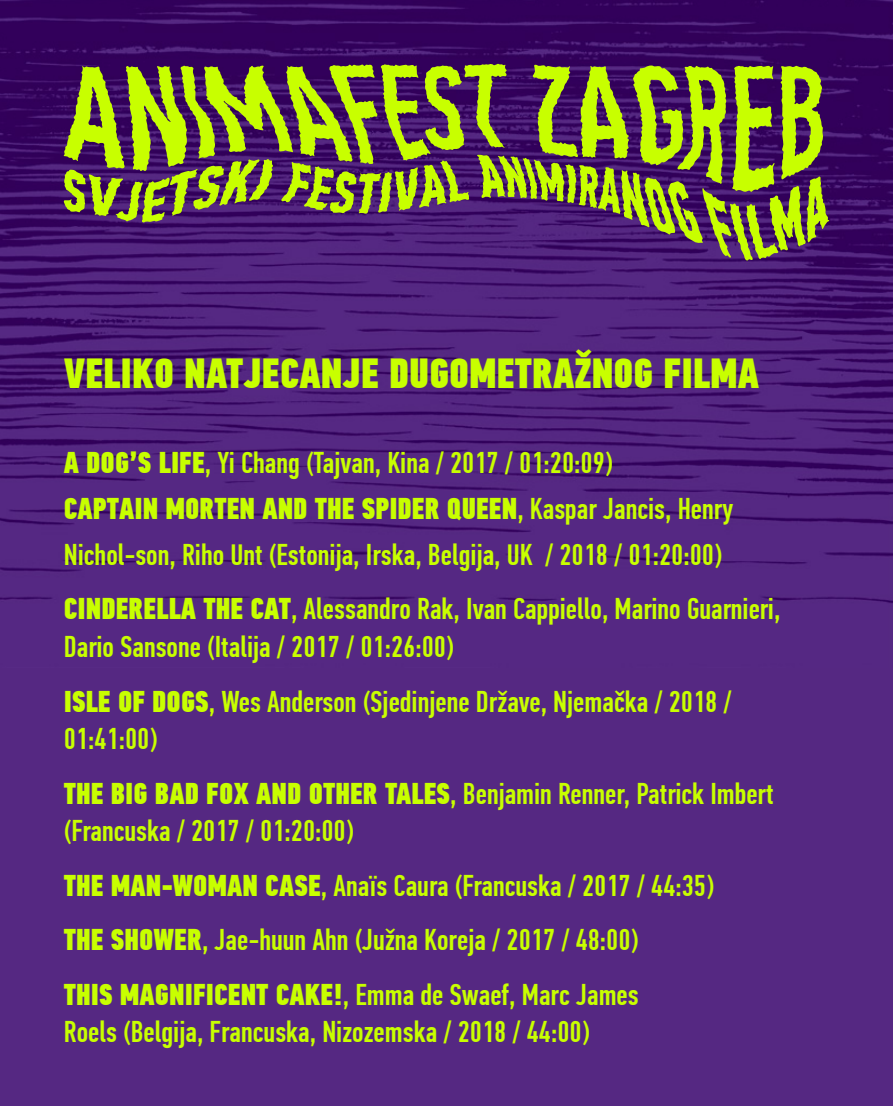
<style>
.page{position:relative;width:893px;height:1106px;background:#552882}
.page>*{position:absolute;margin:0;border:0;box-sizing:border-box;transform-origin:0 0}
.t1{font:42px "PF Din Text Comp Pro X Black";color:#c8ff00}
.t2{font:500 30px/54.4px "PF Din Text Comp Pro";color:#c8ff00}
.t3{font:30px "PF Din Text Comp Pro X Black";color:#c8ff00}
.s1{font-family:"PF Din Text Comp Pro X Black";font-weight:400}
.s2{font-family:"PF Din Text Comp Pro";font-weight:500}
</style>
<div class="page">
<img style="left:0;top:0;width:893px;height:603px">
<svg style="left:64px;top:64px;width:765px;height:197px"></svg>
<h1 class="t1" style="left:64px;top:348px;width:697px">VELIKO NATJECANJE DUGOMETRAŽNOG FILMA</h1>
<p class="t2" style="left:64px;top:436px;width:550px"><span class="s1">A DOG’S LIFE</span>, Yi Chang (Tajvan, Kina / 2017 / 01:20:09)</p>
<p class="t3" style="left:64px;top:490px;width:671px">CAPTAIN MORTEN AND THE SPIDER QUEEN<span class="s2">, Kaspar Jancis, Henry</span></p>
<p class="t2" style="left:64px;top:528px;width:718px">Nichol-son, Riho Unt (Estonija, Irska, Belgija, UK / 2018 / 01:20:00)<br><span class="s1">CINDERELLA THE CAT</span>, Alessandro Rak, Ivan Cappiello, Marino Guarnieri,</p>
<p class="t2" style="left:64px;top:620px;width:669px">Dario Sansone (Italija / 2017 / 01:26:00)<br><span class="s1">ISLE OF DOGS</span>, Wes Anderson (Sjedinjene Države, Njemačka / 2018 /</p>
<p class="t2" style="left:64px;top:712px;width:712px">01:41:00)<br><span class="s1">THE BIG BAD FOX AND OTHER TALES</span>, Benjamin Renner, Patrick Imbert</p>
<p class="t2" style="left:64px;top:804px;width:651px">(Francuska / 2017 / 01:20:00)<br><span class="s1">THE MAN-WOMAN CASE</span>, Anaïs Caura (Francuska / 2017 / 44:35)<br><span class="s1">THE SHOWER</span>, Jae-huun Ahn (Južna Koreja / 2017 / 48:00)<br><span class="s1">THIS MAGNIFICENT CAKE!</span>, Emma de Swaef, Marc James</p>
<p class="t2" style="left:64px;top:1005px;width:527px">Roels (Belgija, Francuska, Nizozemska / 2018 / 44:00)</p>
</div>
